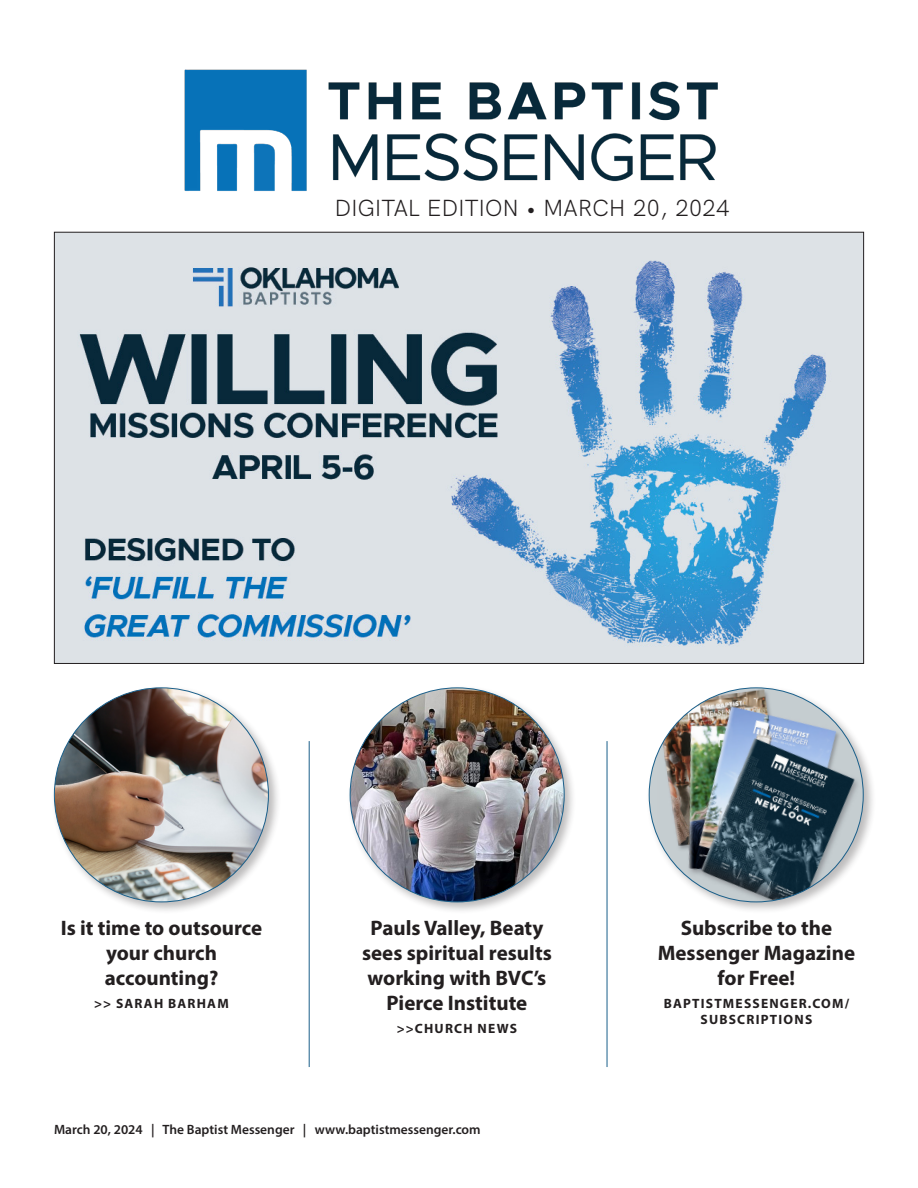
<style>
.page{position:relative;width:918px;height:1188px;background:#fff}
.page>*{position:absolute;margin:0;border:0;box-sizing:border-box;transform-origin:0 0}
.t1{font:300 23.25px "HK Grotesk";letter-spacing:.025em;color:#231f20}
._3_Header{font:700 21px/25.2px "Myriad Pro";color:#231f20;text-align:center}
._3_Byline{font:700 13.5px/16.2px "Myriad Pro";letter-spacing:.09em;color:#231f20;text-align:center}
.t2{font:600 13.5px "Myriad Pro";color:#231f20}
</style>
<div class="page">
<img style="left:184px;top:69px;width:534px;height:122px">
<img style="left:56px;top:234px;width:806px;height:428px">
<hr style="left:607px;top:741px;width:1px;height:326px;background:#1a5f8a">
<hr style="left:309px;top:741px;width:1px;height:326px;background:#1a5f8a">
<div style="left:347px;top:684px;width:230px;height:230px;background:#231f20;opacity:.3"></div>
<img style="left:350px;top:688px;width:214px;height:214px;border-radius:107px">
<div style="left:51px;top:684px;width:230px;height:230px;background:#231f20;opacity:.3"></div>
<img style="left:55px;top:688px;width:213px;height:214px">
<div style="left:646px;top:684px;width:230px;height:230px;background:#231f20;opacity:.3"></div>
<img style="left:649px;top:688px;width:214px;height:213px">
<svg style="left:649px;top:740px;width:15px;height:110px"></svg>
<p class="t1" style="left:335px;top:189px;width:397px">DIGITAL EDITION • MARCH 20, 2024</p>
<p class="_3_Header" style="left:61px;top:914px;width:203px">Is it time to outsource your church accounting?</p>
<p class="_3_Byline" style="left:94px;top:995px;width:136px">&gt;&gt; SARAH BARHAM</p>
<p class="_3_Header" style="left:362px;top:914px;width:191px">Pauls Valley, Beaty sees spiritual results working with BVC’s<br>Pierce Institute</p>
<p class="_3_Byline" style="left:397px;top:1020px;width:122px">&gt;&gt;CHURCH NEWS</p>
<p class="_3_Header" style="left:658px;top:914px;width:199px">Subscribe to the<br>Messenger Magazine for Free!</p>
<p class="_3_Byline" style="left:664px;top:995px;width:187px">BAPTISTMESSENGER.COM/<br>SUBSCRIPTIONS</p>
<p class="t2" style="left:54px;top:1121px;width:428px">March 20, 2024 | The Baptist Messenger | www.baptistmessenger.com</p>
</div>
